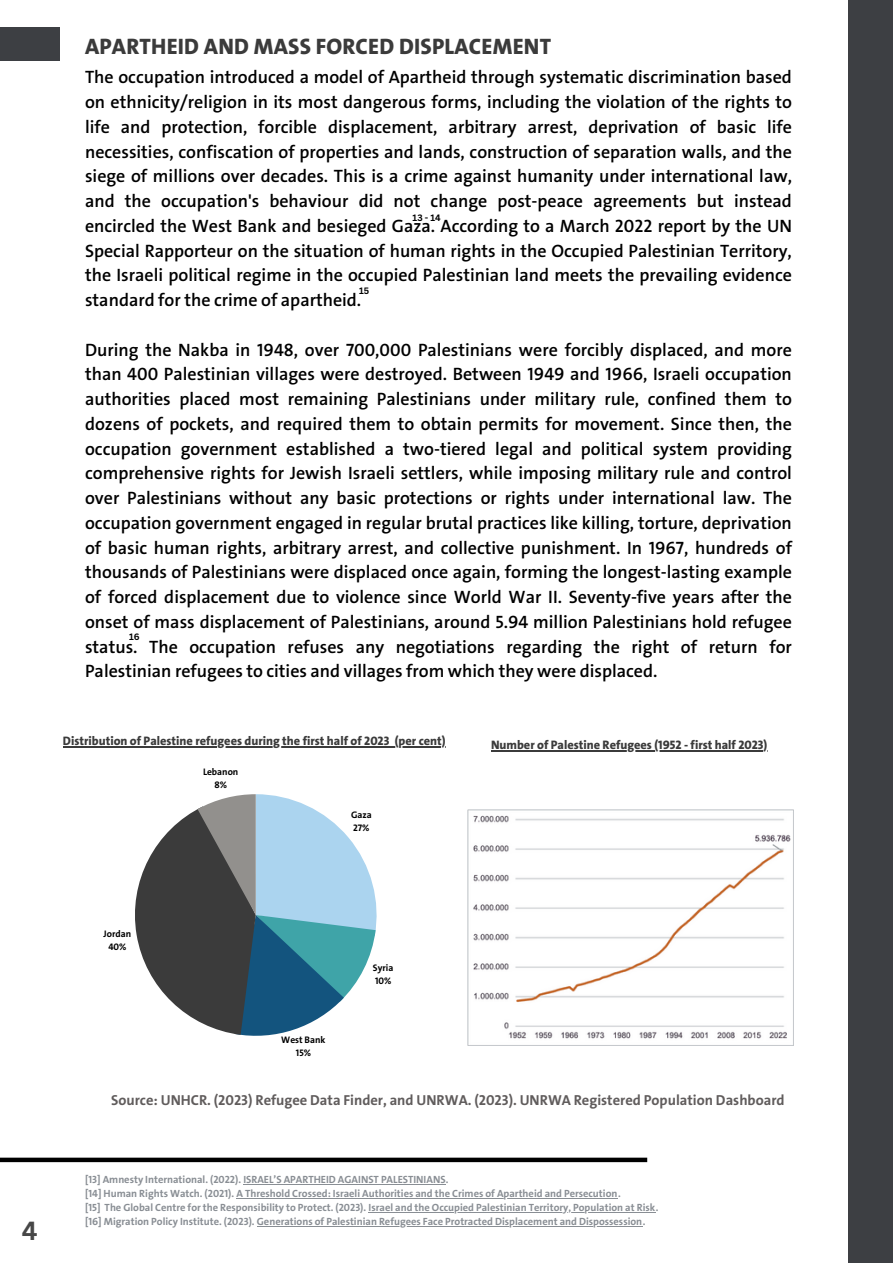
<style>
.page{position:relative;width:893px;height:1264px;background:#fff}
.page>*{position:absolute;margin:0;border:0;box-sizing:border-box;transform-origin:0 0}
.t1{font:700 25.5px "Canva Sans";color:#474747}
.t2{font:800 22.5px "Bahij The Sans Arabic";letter-spacing:.01em;color:#3b3b3b}
.t3{font:600 18px/24.8px "Bahij The Sans Arabic";color:#000;text-align:justify}
.t4{font:700 14.55px "Bahij The Sans Arabic";color:#605c5c}
.t5{font:800 12.3px "Bahij The Sans Arabic";color:#3b3b3b}
.t6{font:700 10.5px "Bahij The Sans Arabic";color:#898e94}
.t7{font:700 9.6px "Bahij The Sans Arabic";color:#000}
.t8{font:700 9px "Canva Sans";color:#000}
</style>
<div class="page">
<div style="left:0;top:1157px;width:647px;height:5px;background:#000"></div>
<svg style="left:135px;top:794px;width:241px;height:241px"></svg>
<img style="left:467px;top:809px;width:326px;height:236px">
<hr style="left:243px;top:1183px;width:203px;height:1px;background:#898e94">
<hr style="left:236px;top:1197px;width:382px;height:1px;background:#898e94">
<hr style="left:368px;top:1211px;width:287px;height:1px;background:#898e94">
<hr style="left:257px;top:1225px;width:385px;height:1px;background:#898e94">
<hr style="left:63px;top:746px;width:327px;height:1px;background:#3b3b3b">
<hr style="left:395px;top:746px;width:50px;height:1px;background:#3b3b3b">
<div style="left:848px;top:0;width:44px;height:1262px;background:#3d3f43"></div>
<div style="left:0;top:28px;width:60px;height:33px;background:#3d3f43"></div>
<hr style="left:491px;top:750px;width:276px;height:1px;background:#3b3b3b">
<p class="t2" style="left:85px;top:33px;width:467px">APARTHEID AND MASS FORCED DISPLACEMENT</p>
<p class="t3" style="left:85px;top:66px;width:708px">The occupation introduced a model of Apartheid through systematic discrimination based on ethnicity/religion in its most dangerous forms, including the violation of the rights to life and protection, forcible displacement, arbitrary arrest, deprivation of basic life necessities, confiscation of properties and lands, construction of separation walls, and the siege of millions over decades. This is a crime against humanity under international law, and the occupation's behaviour did not change post-peace agreements but instead encircled the West Bank and besieged Gaza. According to a March 2022 report by the UN Special Rapporteur on the situation of human rights in the Occupied Palestinian Territory, the Israeli political regime in the occupied Palestinian land meets the prevailing evidence standard for the crime of apartheid.</p>
<p class="t3" style="left:85px;top:338px;width:708px">During the Nakba in 1948, over 700,000 Palestinians were forcibly displaced, and more than 400 Palestinian villages were destroyed. Between 1949 and 1966, Israeli occupation authorities placed most remaining Palestinians under military rule, confined them to dozens of pockets, and required them to obtain permits for movement. Since then, the occupation government established a two-tiered legal and political system providing comprehensive rights for Jewish Israeli settlers, while imposing military rule and control over Palestinians without any basic protections or rights under international law. The occupation government engaged in regular brutal practices like killing, torture, deprivation of basic human rights, arbitrary arrest, and collective punishment. In 1967, hundreds of thousands of Palestinians were displaced once again, forming the longest-lasting example of forced displacement due to violence since World War II. Seventy-five years after the onset of mass displacement of Palestinians, around 5.94 million Palestinians hold refugee status. The occupation refuses any negotiations regarding the right of return for Palestinian refugees to cities and villages from which they were displaced.</p>
<p class="t8" style="left:412px;top:211px;width:30px">13 - 14</p>
<p class="t8" style="left:359px;top:284px;width:12px">15</p>
<p class="t8" style="left:129px;top:630px;width:12px">16</p>
<p class="t5" style="left:63px;top:733px;width:384px">Distribution of Palestine refugees during the first half of 2023 (per cent)</p>
<p class="t7" style="left:203px;top:765px;width:37px">Lebanon</p>
<p class="t7" style="left:214px;top:778px;width:14px">8%</p>
<p class="t7" style="left:351px;top:808px;width:22px">Gaza</p>
<p class="t7" style="left:353px;top:821px;width:18px">27%</p>
<p class="t5" style="left:491px;top:738px;width:278px">Number of Palestine Refugees (1952 - first half 2023)</p>
<p class="t1" style="left:22px;top:1213px;width:17px">4</p>
<p class="t7" style="left:104px;top:928px;width:29px">Jordan</p>
<p class="t7" style="left:108px;top:941px;width:20px">40%</p>
<p class="t7" style="left:281px;top:1034px;width:46px">West Bank</p>
<p class="t7" style="left:296px;top:1047px;width:17px">15%</p>
<p class="t7" style="left:373px;top:961px;width:22px">Syria</p>
<p class="t7" style="left:375px;top:974px;width:18px">10%</p>
<p class="t4" style="left:111px;top:1091px;width:675px">Source: UNHCR. (2023) Refugee Data Finder, and UNRWA. (2023). UNRWA Registered Population Dashboard</p>
<p class="t6" style="left:85px;top:1173px;width:365px">[13] Amnesty International. (2022). ISRAEL’S APARTHEID AGAINST PALESTINIANS.</p>
<p class="t6" style="left:85px;top:1187px;width:537px">[14] Human Rights Watch. (2021). A Threshold Crossed: Israeli Authorities and the Crimes of Apartheid and Persecution.</p>
<p class="t6" style="left:85px;top:1201px;width:575px">[15] The Global Centre for the Responsibility to Protect. (2023). Israel and the Occupied Palestinian Territory, Population at Risk.</p>
<p class="t6" style="left:85px;top:1215px;width:562px">[16] Migration Policy Institute. (2023). Generations of Palestinian Refugees Face Protracted Displacement and Dispossession.</p>
</div>
